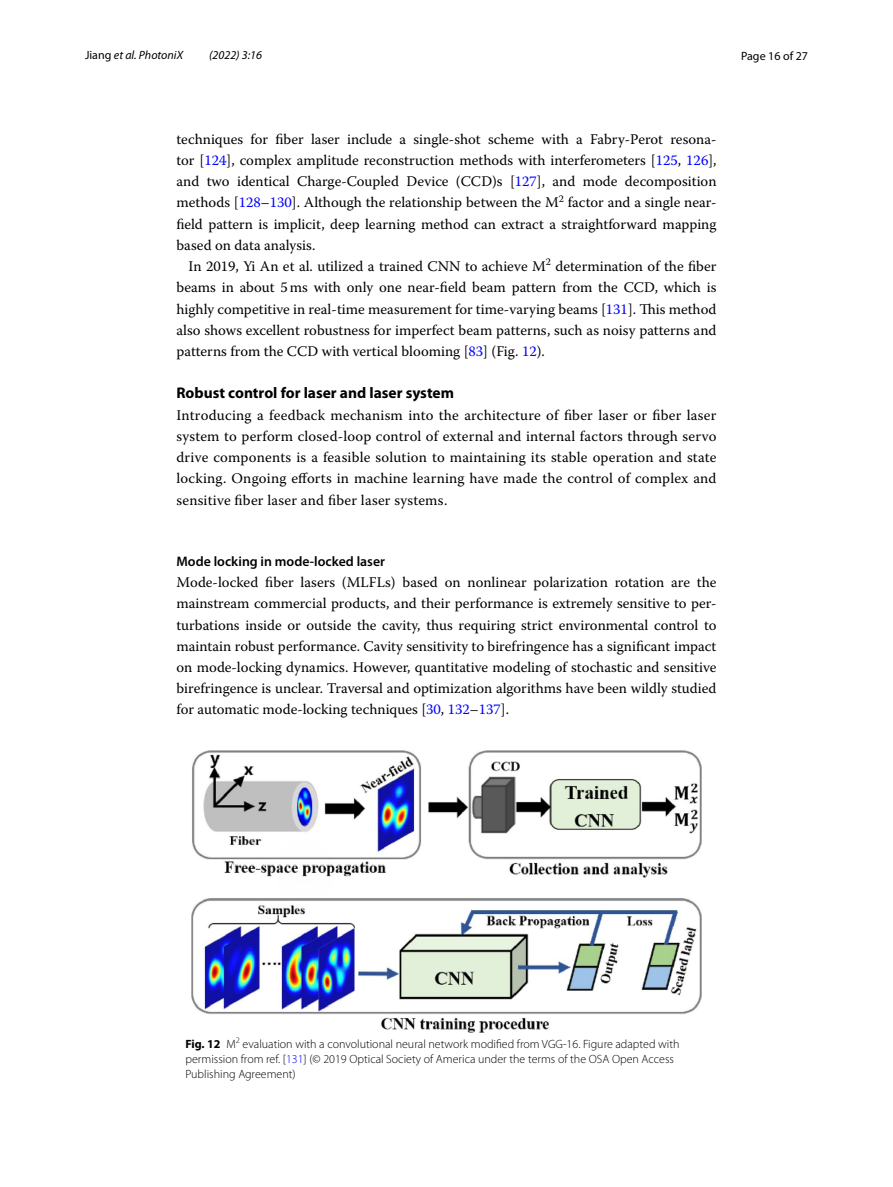
<style>
.page{position:relative;width:893px;height:1187px;background:#fff}
.page>*{position:absolute;margin:0;border:0;box-sizing:border-box;transform-origin:0 0}
.t1{font:700 15.45px "Myriad Pro";color:#000}
.t2{font:14.7px/21.3px "Warnock Pro";color:#000;text-align:justify}
.t3{font:600 13.8px "Myriad Pro";color:#000}
.t4{font:300 12px/15px "Myriad Pro";color:#000}
.t5{font:italic 12px "Myriad Pro";color:#000}
.t6{font:12px "Myriad Pro";color:#000}
.s1{font-style:normal}
.s2{color:#00f}
.s3{font-weight:700}
</style>
<div class="page">
<img style="left:191px;top:750px;width:511px;height:282px">
<p class="t5" style="left:85px;top:48px;width:99px"><span class="s1">Jiang</span> et al. PhotoniX</p>
<p class="t5" style="left:209px;top:48px;width:54px">(2022) 3:16</p>
<p class="t6" style="left:741px;top:48px;width:68px">Page 16 of 27</p>
<p class="t2" style="left:176px;top:128px;width:542px">techniques for fiber laser include a single-shot scheme with a Fabry-Perot resona&shy;tor [<span class="s2">124</span>], complex amplitude reconstruction methods with interferometers [<span class="s2">125</span>, <span class="s2">126</span>], and two identical Charge-Coupled Device (CCD)s [<span class="s2">127</span>], and mode decomposition methods [<span class="s2">128</span>–<span class="s2">130</span>]. Although the relationship between the M<sup>2</sup> factor and a single near&shy;field pattern is implicit, deep learning method can extract a straightforward mapping based on data analysis.</p>
<p class="t2" style="left:176px;top:255px;width:542px;text-indent:12px">In 2019, Yi An et al. utilized a trained CNN to achieve M<sup>2</sup> determination of the fiber beams in about 5ms with only one near-field beam pattern from the CCD, which is highly competitive in real-time measurement for time-varying beams [<span class="s2">131</span>]. This method also shows excellent robustness for imperfect beam patterns, such as noisy patterns and patterns from the CCD with vertical blooming [<span class="s2">83</span>] (Fig. <span class="s2">12</span>).</p>
<p class="t1" style="left:176px;top:383px;width:279px">Robust control for laser and laser system</p>
<p class="t2" style="left:176px;top:404px;width:542px">Introducing a feedback mechanism into the architecture of fiber laser or fiber laser system to perform closed-loop control of external and internal factors through servo drive components is a feasible solution to maintaining its stable operation and state locking. Ongoing efforts in machine learning have made the control of complex and sensitive fiber laser and fiber laser systems.</p>
<p class="t3" style="left:176px;top:552px;width:210px">Mode locking in mode‑locked laser</p>
<p class="t2" style="left:176px;top:571px;width:542px">Mode-locked fiber lasers (MLFLs) based on nonlinear polarization rotation are the mainstream commercial products, and their performance is extremely sensitive to per&shy;turbations inside or outside the cavity, thus requiring strict environmental control to maintain robust performance. Cavity sensitivity to birefringence has a significant impact on mode-locking dynamics. However, quantitative modeling of stochastic and sensitive birefringence is unclear. Traversal and optimization algorithms have been wildly studied for automatic mode-locking techniques [<span class="s2">30</span>, <span class="s2">132</span>–<span class="s2">137</span>].</p>
<p class="t4" style="left:185px;top:1036px;width:495px"><span class="s3">Fig. 12</span> M<sup>2</sup> evaluation with a convolutional neural network modified from VGG-16. Figure adapted with permission from ref. [<span class="s2">131</span>] (© 2019 Optical Society of America under the terms of the OSA Open Access<br>Publishing Agreement)</p>
</div>
